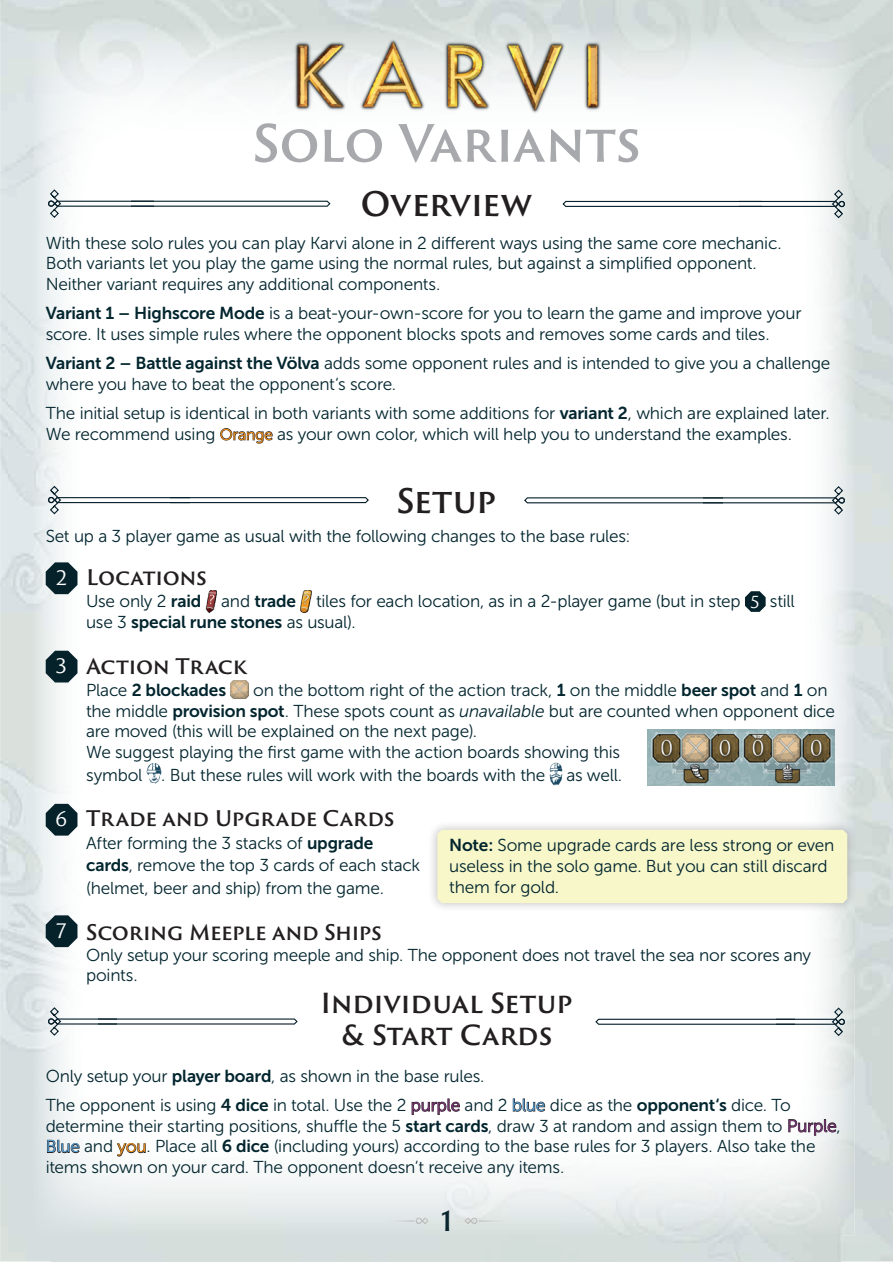
<style>
.page{position:relative;width:893px;height:1263px;background:#fff}
.page>*{position:absolute;margin:0;border:0;box-sizing:border-box;transform-origin:0 0}
.t1{font:600 50.1px "Trajan Sans Pro";letter-spacing:-.01em;color:#a8a9ad}
.t2{font:600 33px "Trajan Sans Pro";letter-spacing:-.01em;color:#231f20}
.t3{font:600 27px/32.4px "Trajan Sans Pro";letter-spacing:-.005em;color:#231f20;text-align:center}
.t4{font:600 27px "Trajan Sans Pro";color:#0a252d}
.t5{font:600 21px "Trajan Sans Pro";letter-spacing:-.01em;color:#231f20}
.t6{font:19.5px "Trajan Sans Pro";color:#fff}
.t7{font:17.25px/20.7px "Museo Sans 300";letter-spacing:-.015em;color:#02252e}
.t8{font:17.25px "Museo Sans 700";letter-spacing:-.01em;color:#02252e}
.s1{font-family:"Museo Sans 700"}
.s2{font-size:15.75px;color:#231f20}
.s3{font-family:"Trajan Sans Pro";font-size:16.2px;color:#fff}
.s4{font-family:"Museo Sans 300"}
.s5{font-style:italic}
.s6{color:#231f20}
</style>
<div class="page">
<img style="left:842px;top:51px;width:51px;height:1210px">
<img style="left:0;top:51px;width:51px;height:1210px">
<img style="left:32px;top:27px;width:822px;height:1209px">
<svg style="left:464px;top:1217px;width:43px;height:7px"></svg>
<svg style="left:386px;top:1217px;width:43px;height:7px"></svg>
<img style="left:273px;top:25px;width:347px;height:104px">
<svg style="left:831px;top:189px;width:15px;height:30px"></svg>
<hr style="left:740px;top:201px;width:96px;height:1px;background:#061f2a">
<hr style="left:740px;top:206px;width:96px;height:1px;background:#061f2a">
<svg style="left:562px;top:200px;width:199px;height:8px"></svg>
<svg style="left:47px;top:189px;width:15px;height:30px"></svg>
<hr style="left:57px;top:206px;width:96px;height:1px;background:#061f2a">
<hr style="left:57px;top:201px;width:96px;height:1px;background:#061f2a">
<svg style="left:132px;top:200px;width:199px;height:7px"></svg>
<svg style="left:46px;top:562px;width:31px;height:32px"></svg>
<svg style="left:46px;top:651px;width:31px;height:31px"></svg>
<img style="left:206px;top:590px;width:11px;height:23px">
<img style="left:300px;top:590px;width:12px;height:23px">
<svg style="left:745px;top:591px;width:21px;height:21px"></svg>
<img style="left:230px;top:680px;width:19px;height:19px">
<img style="left:147px;top:763px;width:14px;height:20px">
<img style="left:550px;top:763px;width:12px;height:22px">
<svg style="left:47px;top:1006px;width:15px;height:30px"></svg>
<hr style="left:57px;top:1023px;width:60px;height:1px;background:#061f2a">
<hr style="left:57px;top:1018px;width:60px;height:1px;background:#061f2a">
<svg style="left:99px;top:1018px;width:199px;height:7px"></svg>
<svg style="left:831px;top:1007px;width:15px;height:30px"></svg>
<hr style="left:776px;top:1019px;width:60px;height:1px;background:#061f2a">
<hr style="left:776px;top:1024px;width:60px;height:1px;background:#061f2a">
<svg style="left:594px;top:1018px;width:200px;height:7px"></svg>
<svg style="left:831px;top:485px;width:15px;height:30px"></svg>
<hr style="left:704px;top:497px;width:132px;height:1px;background:#061f2a">
<hr style="left:704px;top:502px;width:132px;height:1px;background:#061f2a">
<svg style="left:523px;top:497px;width:200px;height:7px"></svg>
<svg style="left:47px;top:485px;width:15px;height:30px"></svg>
<hr style="left:57px;top:502px;width:132px;height:1px;background:#061f2a">
<hr style="left:57px;top:497px;width:132px;height:1px;background:#061f2a">
<svg style="left:170px;top:496px;width:200px;height:8px"></svg>
<svg style="left:46px;top:804px;width:31px;height:32px"></svg>
<svg style="left:46px;top:915px;width:31px;height:32px"></svg>
<img style="left:648px;top:729px;width:186px;height:57px">
<img style="left:682px;top:734px;width:27px;height:28px">
<img style="left:773px;top:734px;width:27px;height:28px">
<div style="left:428px;top:820px;width:429px;height:93px;background:#231f20;opacity:.3"></div>
<div style="left:437px;top:830px;width:410px;height:73px;background:#f7f7ca"></div>
<h1 class="t1" style="left:253px;top:106px;width:389px">Solo Variants</h1>
<h2 class="t2" style="left:360px;top:179px;width:173px">Overview</h2>
<p class="t7" style="left:46px;top:233px;width:737px">With these solo rules you can play Karvi alone in 2 different ways using the same core mechanic.<br>Both variants let you play the game using the normal rules, but against a simplified opponent.<br>Neither variant requires any additional components.</p>
<p class="t7" style="left:46px;top:303px;width:757px"><span class="s1">Variant 1 – Highscore Mode</span> is a beat-your-own-score for you to learn the game and improve your score. It uses simple rules where the opponent blocks spots and removes some cards and tiles.</p>
<p class="t7" style="left:46px;top:353px;width:786px"><span class="s1">Variant 2 – Battle against the Völva</span> adds some opponent rules and is intended to give you a challenge where you have to beat the opponent‘s score.</p>
<p class="t7" style="left:46px;top:403px;width:785px">The initial setup is identical in both variants with some additions for <span class="s1">variant 2</span>, which are explained later.<br>We recommend using <span class="s2">Orange</span> as your own color, which will help you to understand the examples.</p>
<h2 class="t2" style="left:397px;top:476px;width:101px">Setup</h2>
<p class="t7" style="left:46px;top:526px;width:586px">Set up a 3 player game as usual with the following changes to the base rules:</p>
<p class="t6" style="left:56px;top:564px;width:13px">2</p>
<p class="t6" style="left:56px;top:652px;width:13px">3</p>
<p class="t6" style="left:55px;top:805px;width:14px">6</p>
<p class="t6" style="left:56px;top:917px;width:12px">7</p>
<p class="t5" style="left:86px;top:562px;width:122px">Locations</p>
<p class="t7" style="left:86px;top:591px;width:710px">Use only 2 <span class="s1">raid</span> and <span class="s1">trade</span> tiles for each location, as in a 2-player game (but in step <span class="s3">5</span> still</p>
<p class="t8" style="left:86px;top:612px;width:271px"><span class="s4">use 3</span> special rune stones <span class="s4">as usual).</span></p>
<p class="t5" style="left:86px;top:651px;width:162px">Action Track</p>
<p class="t8" style="left:86px;top:680px;width:142px"><span class="s4">Place</span> 2 blockades</p>
<p class="t7" style="left:86px;top:680px;width:750px;text-indent:167px">on the bottom right of the action track, <span class="s1">1</span> on the middle <span class="s1">beer spot</span> and <span class="s1">1</span> on the middle <span class="s1">provision spot</span>. These spots count as <span class="s5">unavailable</span> but are counted when opponent dice are moved (this will be explained on the next page).<br>We suggest playing the first game with the action boards showing this</p>
<p class="t7" style="left:86px;top:764px;width:538px">symbol . But these rules will work with the boards with the as well.</p>
<p class="t5" style="left:86px;top:803px;width:310px">Trade and Upgrade Cards</p>
<p class="t7" style="left:86px;top:832px;width:336px;line-height:22.5px">After forming the 3 stacks of <span class="s1">upgrade cards</span>, remove the top 3 cards of each stack (helmet, beer and ship) from the game.</p>
<p class="t5" style="left:86px;top:917px;width:297px">Scoring Meeple and Ships</p>
<p class="t7" style="left:86px;top:944px;width:726px">Only setup your scoring meeple and ship. The opponent does not travel the sea nor scores any points.</p>
<h3 class="t3" style="left:320px;top:986px;width:254px">Individual Setup &amp; Start Cards</h3>
<p class="t7" style="left:449px;top:835px;width:387px"><span class="s1">Note:</span> Some upgrade cards are less strong or even useless in the solo game. But you can still discard them for gold.</p>
<p class="t7" style="left:46px;top:1061px;width:746px;line-height:29.2px">Only setup your <span class="s1">player board</span>, as shown in the base rules.<br>The opponent is using <span class="s1">4 dice</span> in total. Use the 2 <span class="s6">purple</span> and 2 <span class="s6">blue</span> dice as the <span class="s1">opponent‘s</span> dice. To</p>
<p class="t7" style="left:46px;top:1115px;width:796px">determine their starting positions, shuffle the 5 <span class="s1">start cards</span>, draw 3 at random and assign them to <span class="s6">Purple</span>,<br><span class="s6">Blue</span> and <span class="s6">you</span>. Place all <span class="s1">6 dice</span> (including yours) according to the base rules for 3 players. Also take the items shown on your card. The opponent doesn‘t receive any items.</p>
<h3 class="t4" style="left:441px;top:1201px;width:13px">1</h3>
</div>
